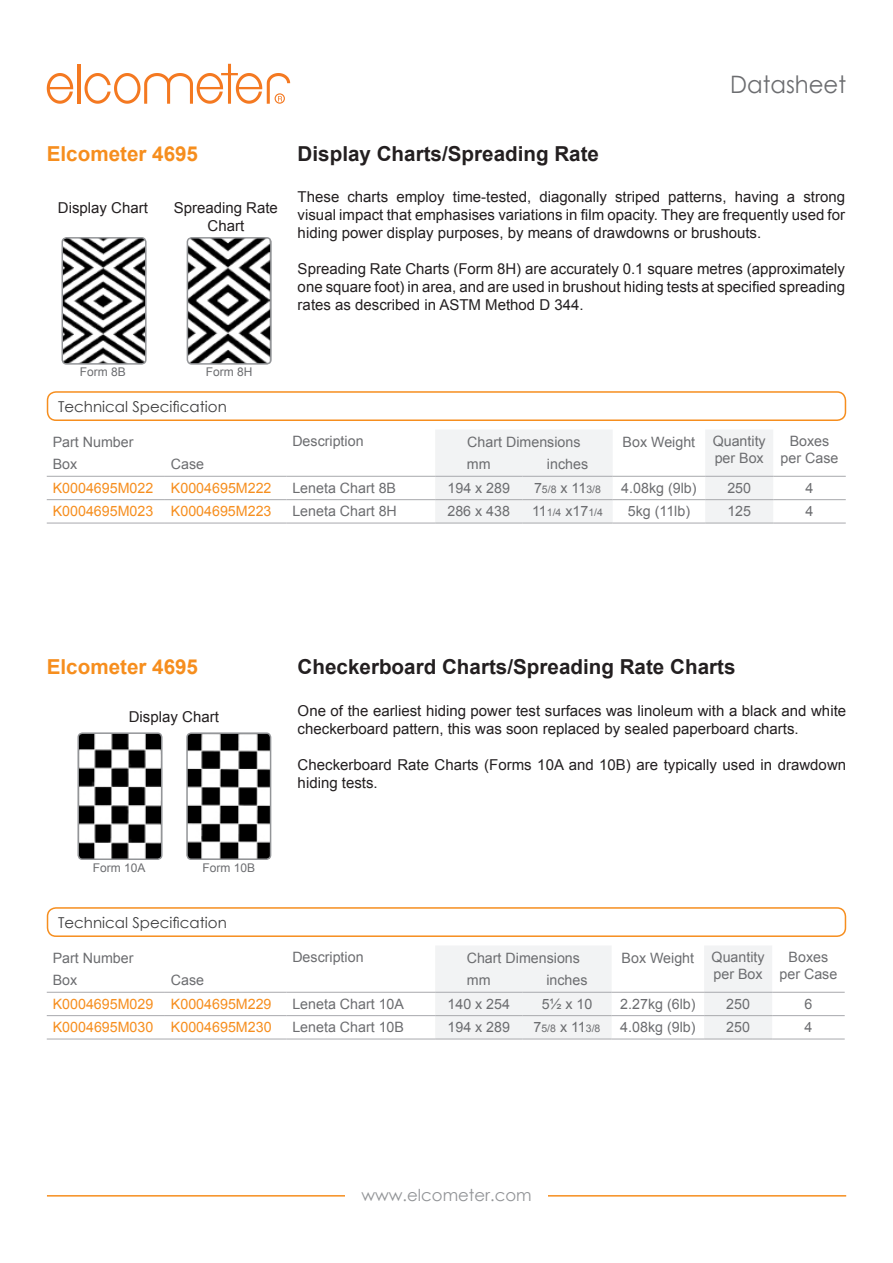
<style>
.page{position:relative;width:893px;height:1263px;background:#fff}
.page>*{position:absolute;margin:0;border:0;box-sizing:border-box;transform-origin:0 0}
.t1{font:24px "Century Gothic";color:#6c6d70;scale:.95 1}
.t2{font:700 20.7px "Arial";color:#231f20}
.t3{font:700 20.7px "Arial";color:#f68e1e}
.t4{font:16.5px "Century Gothic";color:#939598}
.t5{font:15px/18px "Arial";color:#231f20}
.t6{font:15px "Century Gothic";color:#3e3e3f}
.t7{font:14.25px/16px "Arial";color:#6c6d70;text-align:right}
.t8{font:14.25px "Arial";color:#f68e1e}
.t9{font:12px "Arial";color:#6c6d70}
.t10{font:10.5px "Arial";color:#6c6d70}
.s1{font-size:14.25px}
</style>
<div class="page">
<hr style="left:47px;top:1195px;width:799px;height:1px;background:#f68e1e">
<div style="left:346px;top:1175px;width:202px;height:33px;background:#fff"></div>
<hr style="left:77px;top:64px;width:3px;height:40px;background:#f47921">
<svg style="left:47px;top:73px;width:26px;height:31px"></svg>
<svg style="left:85px;top:64px;width:205px;height:40px"></svg>
<div style="left:47px;top:907px;width:799px;height:30px;border:2px solid #f68e1e;border-radius:9px"></div>
<svg style="left:435px;top:946px;width:337px;height:93px"></svg>
<hr style="left:47px;top:992px;width:118px;height:1px;background:#a8a9ad">
<hr style="left:165px;top:992px;width:121px;height:1px;background:#a8a9ad">
<hr style="left:286px;top:992px;width:149px;height:1px;background:#a8a9ad">
<hr style="left:435px;top:992px;width:87px;height:1px;background:#a8a9ad">
<hr style="left:522px;top:992px;width:90px;height:1px;background:#a8a9ad">
<hr style="left:612px;top:992px;width:92px;height:1px;background:#a8a9ad">
<hr style="left:704px;top:992px;width:68px;height:1px;background:#a8a9ad">
<hr style="left:772px;top:992px;width:73px;height:1px;background:#a8a9ad">
<hr style="left:47px;top:1015px;width:118px;height:1px;background:#a8a9ad">
<hr style="left:165px;top:1015px;width:121px;height:1px;background:#a8a9ad">
<hr style="left:286px;top:1015px;width:149px;height:1px;background:#a8a9ad">
<hr style="left:435px;top:1015px;width:87px;height:1px;background:#a8a9ad">
<hr style="left:522px;top:1015px;width:90px;height:1px;background:#a8a9ad">
<hr style="left:612px;top:1015px;width:92px;height:1px;background:#a8a9ad">
<hr style="left:704px;top:1015px;width:68px;height:1px;background:#a8a9ad">
<hr style="left:772px;top:1015px;width:73px;height:1px;background:#a8a9ad">
<hr style="left:47px;top:1039px;width:118px;height:1px;background:#a8a9ad">
<hr style="left:165px;top:1039px;width:121px;height:1px;background:#a8a9ad">
<hr style="left:286px;top:1039px;width:149px;height:1px;background:#a8a9ad">
<hr style="left:435px;top:1039px;width:87px;height:1px;background:#a8a9ad">
<hr style="left:522px;top:1039px;width:90px;height:1px;background:#a8a9ad">
<hr style="left:612px;top:1039px;width:92px;height:1px;background:#a8a9ad">
<hr style="left:704px;top:1039px;width:68px;height:1px;background:#a8a9ad">
<hr style="left:772px;top:1039px;width:73px;height:1px;background:#a8a9ad">
<img style="left:189px;top:735px;width:82px;height:124px">
<div style="left:186px;top:732px;width:85px;height:128px;border:2px solid #939598;border-radius:4px"></div>
<img style="left:80px;top:735px;width:80px;height:122px">
<div style="left:77px;top:732px;width:86px;height:128px;border:2px solid #939598;border-radius:4px"></div>
<img style="left:190px;top:240px;width:79px;height:122px">
<div style="left:187px;top:237px;width:85px;height:128px;border:2px solid #939598;border-radius:4px"></div>
<img style="left:62px;top:238px;width:82px;height:124px">
<div style="left:62px;top:237px;width:85px;height:128px;border:2px solid #939598;border-radius:4px"></div>
<div style="left:47px;top:391px;width:799px;height:30px;border:2px solid #f68e1e;border-radius:9px"></div>
<svg style="left:435px;top:430px;width:338px;height:93px"></svg>
<hr style="left:47px;top:476px;width:118px;height:1px;background:#a8a9ad">
<hr style="left:165px;top:476px;width:121px;height:1px;background:#a8a9ad">
<hr style="left:286px;top:476px;width:149px;height:1px;background:#a8a9ad">
<hr style="left:435px;top:476px;width:87px;height:1px;background:#a8a9ad">
<hr style="left:522px;top:476px;width:91px;height:1px;background:#a8a9ad">
<hr style="left:613px;top:476px;width:92px;height:1px;background:#a8a9ad">
<hr style="left:705px;top:476px;width:68px;height:1px;background:#a8a9ad">
<hr style="left:773px;top:476px;width:73px;height:1px;background:#a8a9ad">
<hr style="left:47px;top:499px;width:118px;height:1px;background:#a8a9ad">
<hr style="left:165px;top:499px;width:121px;height:1px;background:#a8a9ad">
<hr style="left:286px;top:499px;width:149px;height:1px;background:#a8a9ad">
<hr style="left:435px;top:499px;width:87px;height:1px;background:#a8a9ad">
<hr style="left:522px;top:499px;width:91px;height:1px;background:#a8a9ad">
<hr style="left:613px;top:499px;width:92px;height:1px;background:#a8a9ad">
<hr style="left:705px;top:499px;width:68px;height:1px;background:#a8a9ad">
<hr style="left:773px;top:499px;width:73px;height:1px;background:#a8a9ad">
<hr style="left:47px;top:523px;width:118px;height:1px;background:#a8a9ad">
<hr style="left:165px;top:523px;width:121px;height:1px;background:#a8a9ad">
<hr style="left:286px;top:523px;width:149px;height:1px;background:#a8a9ad">
<hr style="left:435px;top:523px;width:87px;height:1px;background:#a8a9ad">
<hr style="left:522px;top:523px;width:91px;height:1px;background:#a8a9ad">
<hr style="left:613px;top:523px;width:92px;height:1px;background:#a8a9ad">
<hr style="left:705px;top:523px;width:68px;height:1px;background:#a8a9ad">
<hr style="left:773px;top:523px;width:73px;height:1px;background:#a8a9ad">
<h1 class="t1" style="left:730px;top:68px;width:124px">Datasheet</h1>
<h2 class="t3" style="left:47px;top:140px;width:153px">Elcometer 4695</h2>
<p class="t5" style="left:58px;top:199px;width:92px">Display Chart</p>
<p class="t5" style="left:174px;top:199px;width:106px;text-align:center">Spreading Rate<br>Chart</p>
<h2 class="t2" style="left:298px;top:140px;width:303px">Display Charts/Spreading Rate</h2>
<p class="t5" style="left:298px;top:188px;width:549px;text-align:justify">These charts employ time-tested, diagonally striped patterns, having a strong visual impact that emphasises variations in film opacity. They are frequently used for hiding power display purposes, by means of drawdowns or brushouts.</p>
<p class="t5" style="left:298px;top:260px;width:549px;text-align:justify">Spreading Rate Charts (Form 8H) are accurately 0.1 square metres (approximately one square foot) in area, and are used in brushout hiding tests at specified spreading rates as described in ASTM Method D 344.</p>
<p class="t9" style="left:80px;top:364px;width:48px">Form 8B</p>
<p class="t9" style="left:206px;top:364px;width:48px">Form 8H</p>
<p class="t6" style="left:58px;top:396px;width:170px">Technical Specification</p>
<p class="t7" style="left:53px;top:434px;width:82px">Part Number</p>
<p class="t7" style="left:292px;top:433px;width:73px">Description</p>
<p class="t7" style="left:467px;top:434px;width:115px">Chart Dimensions</p>
<p class="t7" style="left:623px;top:434px;width:145px">Box Weight Quantity per Box</p>
<p class="t7" style="left:781px;top:432px;width:59px;line-height:17.1px;text-align:center">Boxes per Case</p>
<p class="t7" style="left:53px;top:456px;width:26px">Box</p>
<p class="t7" style="left:171px;top:456px;width:35px">Case</p>
<p class="t7" style="left:467px;top:456px;width:25px">mm</p>
<p class="t7" style="left:547px;top:456px;width:43px">inches</p>
<p class="t8" style="left:53px;top:478px;width:220px">K0004695M022 K0004695M222</p>
<p class="t7" style="left:292px;top:480px;width:105px">Leneta Chart 8B</p>
<p class="t7" style="left:447px;top:480px;width:64px">194 x 289</p>
<p class="t10" style="left:534px;top:482px;width:68px"><span class="s1">7</span>5/8 <span class="s1">x 11</span>3/8</p>
<p class="t7" style="left:621px;top:480px;width:77px">4.08kg (9lb)</p>
<p class="t7" style="left:727px;top:480px;width:25px">250</p>
<p class="t7" style="left:805px;top:480px;width:9px">4</p>
<p class="t8" style="left:53px;top:502px;width:220px">K0004695M023 K0004695M223</p>
<p class="t7" style="left:292px;top:503px;width:106px">Leneta Chart 8H</p>
<p class="t7" style="left:447px;top:503px;width:64px">286 x 438</p>
<p class="t10" style="left:532px;top:505px;width:72px"><span class="s1">11</span>1/4 <span class="s1">x17</span>1/4</p>
<p class="t7" style="left:628px;top:503px;width:64px">5kg (11lb)</p>
<p class="t7" style="left:727px;top:503px;width:25px">125</p>
<p class="t7" style="left:805px;top:503px;width:9px">4</p>
<h2 class="t3" style="left:47px;top:653px;width:153px">Elcometer 4695</h2>
<p class="t5" style="left:129px;top:708px;width:92px">Display Chart</p>
<p class="t9" style="left:93px;top:860px;width:54px">Form 10A</p>
<p class="t9" style="left:202px;top:860px;width:54px">Form 10B</p>
<h2 class="t2" style="left:298px;top:653px;width:439px">Checkerboard Charts/Spreading Rate Charts</h2>
<p class="t5" style="left:298px;top:702px;width:550px">One of the earliest hiding power test surfaces was linoleum with a black and white checkerboard pattern, this was soon replaced by sealed paperboard charts.</p>
<p class="t5" style="left:298px;top:756px;width:550px">Checkerboard Rate Charts (Forms 10A and 10B) are typically used in drawdown hiding tests.</p>
<p class="t6" style="left:58px;top:912px;width:170px">Technical Specification</p>
<p class="t7" style="left:53px;top:950px;width:82px">Part Number</p>
<p class="t7" style="left:292px;top:949px;width:73px">Description</p>
<p class="t7" style="left:467px;top:950px;width:115px">Chart Dimensions</p>
<p class="t7" style="left:622px;top:950px;width:145px">Box Weight Quantity per Box</p>
<p class="t7" style="left:779px;top:948px;width:59px;line-height:17.1px;text-align:center">Boxes per Case</p>
<p class="t7" style="left:53px;top:972px;width:26px">Box</p>
<p class="t7" style="left:171px;top:972px;width:35px">Case</p>
<p class="t7" style="left:467px;top:972px;width:25px">mm</p>
<p class="t7" style="left:546px;top:972px;width:43px">inches</p>
<p class="t8" style="left:53px;top:994px;width:220px">K0004695M029 K0004695M229</p>
<p class="t7" style="left:292px;top:996px;width:113px">Leneta Chart 10A</p>
<p class="t7" style="left:447px;top:996px;width:64px">140 x 254</p>
<p class="t7" style="left:542px;top:996px;width:52px">5½ x 10</p>
<p class="t7" style="left:620px;top:996px;width:77px">2.27kg (6lb)</p>
<p class="t7" style="left:726px;top:996px;width:25px">250</p>
<p class="t7" style="left:804px;top:996px;width:9px">6</p>
<p class="t8" style="left:53px;top:1018px;width:220px">K0004695M030 K0004695M230</p>
<p class="t7" style="left:292px;top:1019px;width:113px">Leneta Chart 10B</p>
<p class="t7" style="left:447px;top:1019px;width:64px">194 x 289</p>
<p class="t10" style="left:534px;top:1021px;width:68px"><span class="s1">7</span>5/8 <span class="s1">x 11</span>3/8</p>
<p class="t7" style="left:620px;top:1019px;width:77px">4.08kg (9lb)</p>
<p class="t7" style="left:726px;top:1019px;width:25px">250</p>
<p class="t7" style="left:804px;top:1019px;width:9px">4</p>
<p class="t4" style="left:361px;top:1183px;width:172px">www.elcometer.com</p>
</div>
